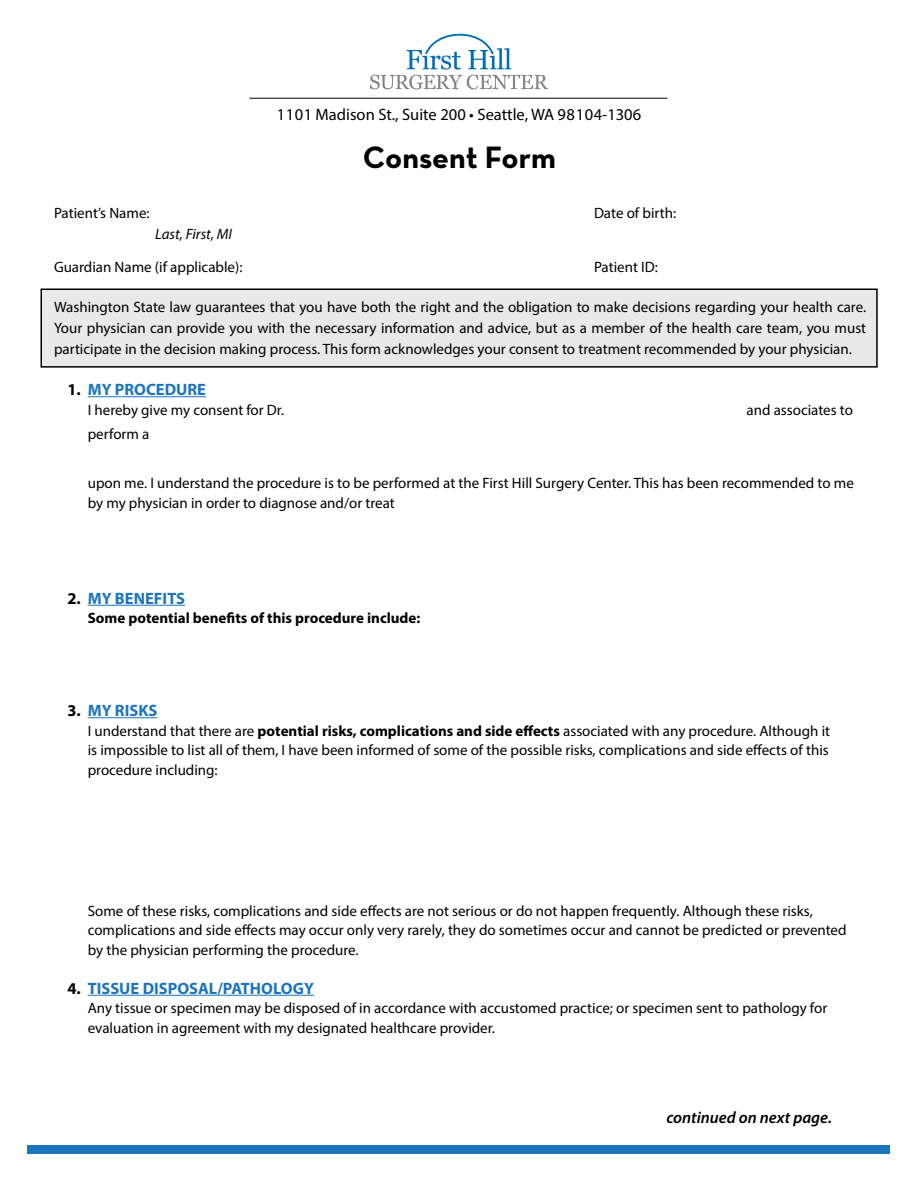
<style>
.page{position:relative;width:918px;height:1188px;background:#fff}
.page>*{position:absolute;margin:0;border:0;box-sizing:border-box;transform-origin:0 0}
.t1{font:700 31.5px "Neutra Text";color:#000}
.t2{font:700 16.5px "Myriad Pro";color:#1c75bc}
.t3{font:16.5px "Myriad Pro";color:#000}
.t4{font:italic 600 16.5px "Myriad Pro";color:#000}
.t5{font:15px/19.5px "Myriad Pro";color:#000}
.t6{font:700 15px "Myriad Pro";color:#000}
.t7{font:italic 15px "Myriad Pro";color:#000}
.s1{color:#000}
.s2{font-weight:700}
</style>
<div class="page">
<div style="left:41px;top:289px;width:836px;height:78px;background:#e9e9ea"></div>
<div style="left:40px;top:289px;width:838px;height:79px;border:2px solid #000"></div>
<hr style="left:88px;top:396px;width:118px;height:1px;background:#1c75bc">
<hr style="left:88px;top:605px;width:97px;height:1px;background:#1c75bc">
<hr style="left:88px;top:717px;width:69px;height:1px;background:#1c75bc">
<hr style="left:88px;top:995px;width:226px;height:1px;background:#1c75bc">
<hr style="left:249px;top:98px;width:418px;height:1px;background:#000">
<svg style="left:370px;top:34px;width:178px;height:55px"></svg>
<div style="left:28px;top:1146px;width:862px;height:8px;background:#1c75bc"></div>
<p class="t3" style="left:277px;top:104px;width:366px">1101 Madison St., Suite 200 • Seattle, WA 98104-1306</p>
<h1 class="t1" style="left:363px;top:138px;width:194px">Consent Form</h1>
<p class="t5" style="left:54px;top:203px;width:97px">Patient’s Name:</p>
<p class="t5" style="left:594px;top:203px;width:84px">Date of birth:</p>
<p class="t7" style="left:155px;top:225px;width:78px">Last, First, MI</p>
<p class="t5" style="left:54px;top:257px;width:190px">Guardian Name (if applicable):</p>
<p class="t5" style="left:594px;top:257px;width:65px">Patient ID:</p>
<p class="t5" style="left:54px;top:297px;width:814px;line-height:21px;text-align:justify">Washington State law guarantees that you have both the right and the obligation to make decisions regarding your health care.<br>Your physician can provide you with the necessary information and advice, but as a member of the health care team, you must participate in the decision making process. This form acknowledges your consent to treatment recommended by your physician.</p>
<p class="t2" style="left:68px;top:379px;width:140px"><span class="s1">1.</span> MY PROCEDURE</p>
<p class="t5" style="left:88px;top:400px;width:198px">I hereby give my consent for Dr.</p>
<p class="t5" style="left:747px;top:400px;width:108px">and associates to</p>
<p class="t5" style="left:88px;top:424px;width:63px">perform a</p>
<p class="t5" style="left:88px;top:473px;width:768px">upon me. I understand the procedure is to be performed at the First Hill Surgery Center. This has been recommended to me by my physician in order to diagnose and/or treat</p>
<p class="t2" style="left:68px;top:587px;width:119px"><span class="s1">2.</span> MY BENEFITS</p>
<p class="t6" style="left:88px;top:608px;width:334px">Some potential benefits of this procedure include:</p>
<p class="t2" style="left:68px;top:700px;width:91px"><span class="s1">3.</span> MY RISKS</p>
<p class="t5" style="left:88px;top:721px;width:744px;text-align:justify">I understand that there are <span class="s2">potential risks, complications and side effects</span> associated with any procedure. Although it is impossible to list all of them, I have been informed of some of the possible risks, complications and side effects of this procedure including:</p>
<p class="t5" style="left:88px;top:901px;width:760px">Some of these risks, complications and side effects are not serious or do not happen frequently. Although these risks, complications and side effects may occur only very rarely, they do sometimes occur and cannot be predicted or prevented by the physician performing the procedure.</p>
<p class="t2" style="left:68px;top:977px;width:248px"><span class="s1">4.</span> TISSUE DISPOSAL/PATHOLOGY</p>
<p class="t5" style="left:88px;top:998px;width:741px">Any tissue or specimen may be disposed of in accordance with accustomed practice; or specimen sent to pathology for evaluation in agreement with my designated healthcare provider.</p>
<p class="t4" style="left:666px;top:1107px;width:167px">continued on next page.</p>
</div>
